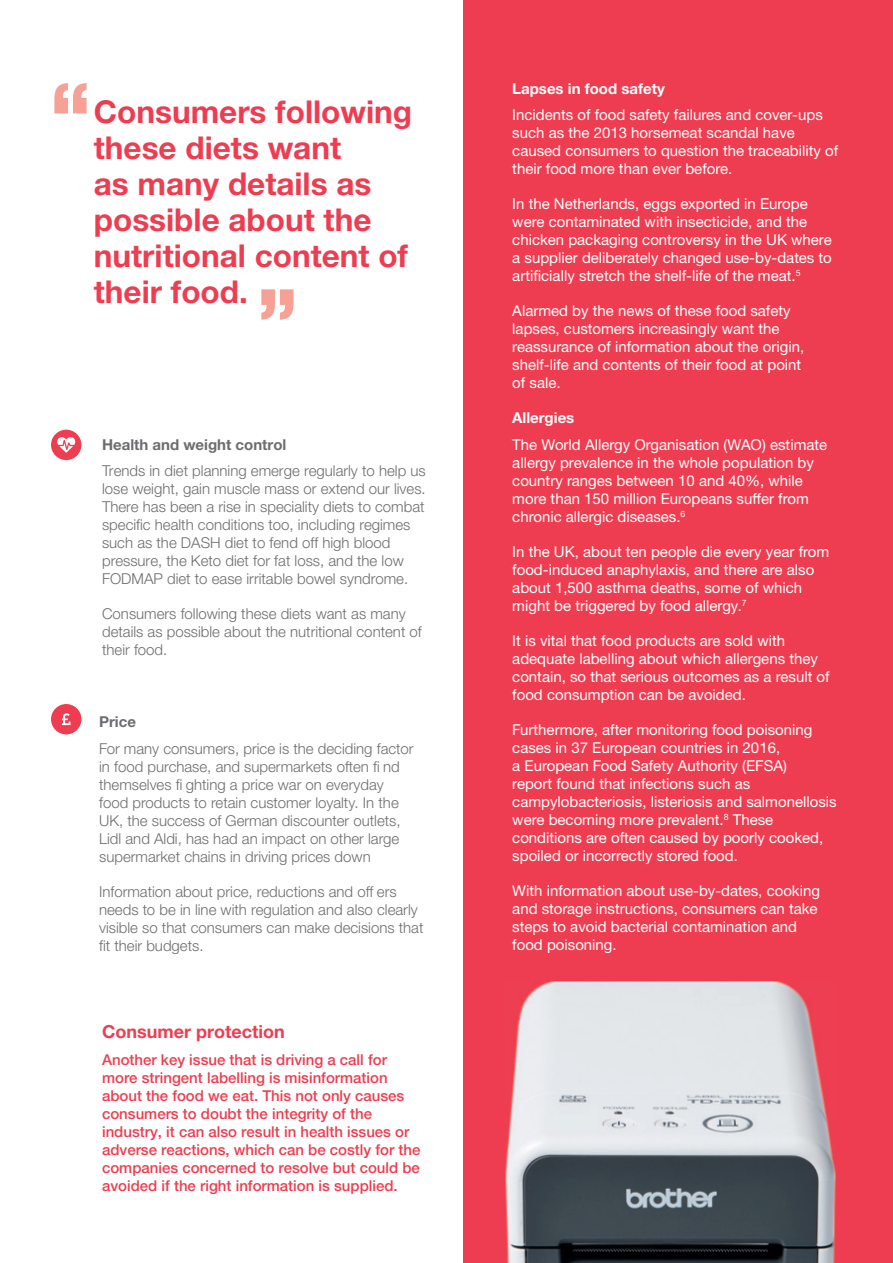
<style>
.page{position:relative;width:893px;height:1263px;background:#fff}
.page>*{position:absolute;margin:0;border:0;box-sizing:border-box;transform-origin:0 0}
.t1{font:900 condensed 81px "Helvetica Neue LTW1 G";color:#f7a095}
.t2{font:700 31.5px/36px "Helvetica Neue LTW1 G";color:#ee3d50}
.t3{font:700 18px "Helvetica Neue LTW1 G";color:#ee3d50}
.t4{font:15px/18px "Helvetica Neue LTW1 G";color:#fff}
.t5{font:300 15px/18px "Helvetica Neue LTW1 G";color:#6c6d70}
.t6{font:500 15px/18px "Helvetica Neue LTW1 G";color:#ee3d50}
.t7{font:700 15px "Helvetica Neue LTW1 G";color:#fff}
.t8{font:700 15px "Helvetica Neue LTW1 G";color:#6c6d70}
</style>
<div class="page">
<div style="left:463px;top:0;width:430px;height:1263px;background:#ee3d50"></div>
<img style="left:505px;top:981px;width:331px;height:282px">
<div style="left:51px;top:704px;width:30px;height:30px;background:#ee3d50;border-radius:50%"></div>
<svg style="left:62px;top:713px;width:8px;height:12px"></svg>
<div style="left:51px;top:430px;width:30px;height:30px;background:#ee3d50;border-radius:50%"></div>
<svg style="left:57px;top:437px;width:18px;height:16px"></svg>
<h1 class="t1" style="left:51px;top:64px;width:40px">“</h1>
<h2 class="t2" style="left:94px;top:94px;width:320px">Consumers following these diets want<br>as many details as possible about the nutritional content of their food.</h2>
<h1 class="t1" style="left:297px;top:339px;width:40px;rotate:-180deg">“</h1>
<p class="t8" style="left:102px;top:435px;width:186px">Health and weight control</p>
<p class="t5" style="left:102px;top:462px;width:325px">Trends in diet planning emerge regularly to help us lose weight, gain muscle mass or extend our lives.<br>There has been a rise in speciality diets to combat specifi c health conditions too, including regimes such as the DASH diet to fend off high blood pressure, the Keto diet for fat loss, and the low FODMAP diet to ease irritable bowel syndrome.</p>
<p class="t5" style="left:102px;top:605px;width:321px">Consumers following these diets want as many details as possible about the nutritional content of their food.</p>
<p class="t8" style="left:99px;top:712px;width:38px">Price</p>
<p class="t5" style="left:99px;top:739px;width:316px">For many consumers, price is the deciding factor in food purchase, and supermarkets often fi nd themselves fi ghting a price war on everyday food products to retain customer loyalty. In the UK, the success of German discounter outlets, Lidl and Aldi, has had an impact on other large supermarket chains in driving prices down</p>
<p class="t5" style="left:99px;top:882px;width:326px">Information about price, reductions and off ers needs to be in line with regulation and also clearly visible so that consumers can make decisions that fi t their budgets.</p>
<p class="t3" style="left:102px;top:1021px;width:184px">Consumer protection</p>
<p class="t6" style="left:102px;top:1050px;width:320px">Another key issue that is driving a call for more stringent labelling is misinformation about the food we eat. This not only causes consumers to doubt the integrity of the industry, it can also result in health issues or adverse reactions, which can be costly for the companies concerned to resolve but could be avoided if the right information is supplied.</p>
<p class="t7" style="left:512px;top:79px;width:154px">Lapses in food safety</p>
<p class="t4" style="left:512px;top:106px;width:327px">Incidents of food safety failures and cover-ups such as the 2013 horsemeat scandal have caused consumers to question the traceability of their food more than ever before.</p>
<p class="t4" style="left:512px;top:195px;width:321px">In the Netherlands, eggs exported in Europe were contaminated with insecticide, and the chicken packaging controversy in the UK where a supplier deliberately changed use-by-dates to artificially stretch the shelf-life of the meat.<sup>5</sup></p>
<p class="t4" style="left:512px;top:302px;width:293px">Alarmed by the news of these food safety lapses, customers increasingly want the reassurance of information about the origin, shelf-life and contents of their food at point of sale.</p>
<p class="t7" style="left:512px;top:409px;width:64px">Allergies</p>
<p class="t4" style="left:512px;top:435px;width:316px">The World Allergy Organisation (WAO) estimate allergy prevalence in the whole population by country ranges between 10 and 40%, while more than 150 million Europeans suffer from chronic allergic diseases.<sup>6</sup></p>
<p class="t4" style="left:512px;top:542px;width:318px">In the UK, about ten people die every year from food-induced anaphylaxis, and there are also about 1,500 asthma deaths, some of which might be triggered by food allergy.<sup>7</sup></p>
<p class="t4" style="left:512px;top:631px;width:319px">It is vital that food products are sold with adequate labelling about which allergens they contain, so that serious outcomes as a result of food consumption can be avoided.</p>
<p class="t4" style="left:512px;top:720px;width:326px">Furthermore, after monitoring food poisoning cases in 37 European countries in 2016,<br>a European Food Safety Authority (EFSA)<br>report found that infections such as campylobacteriosis, listeriosis and salmonellosis were becoming more prevalent.<sup>8</sup> These conditions are often caused by poorly cooked, spoiled or incorrectly stored food.</p>
<p class="t4" style="left:512px;top:881px;width:309px">With information about use-by-dates, cooking and storage instructions, consumers can take steps to avoid bacterial contamination and food poisoning.</p>
</div>
